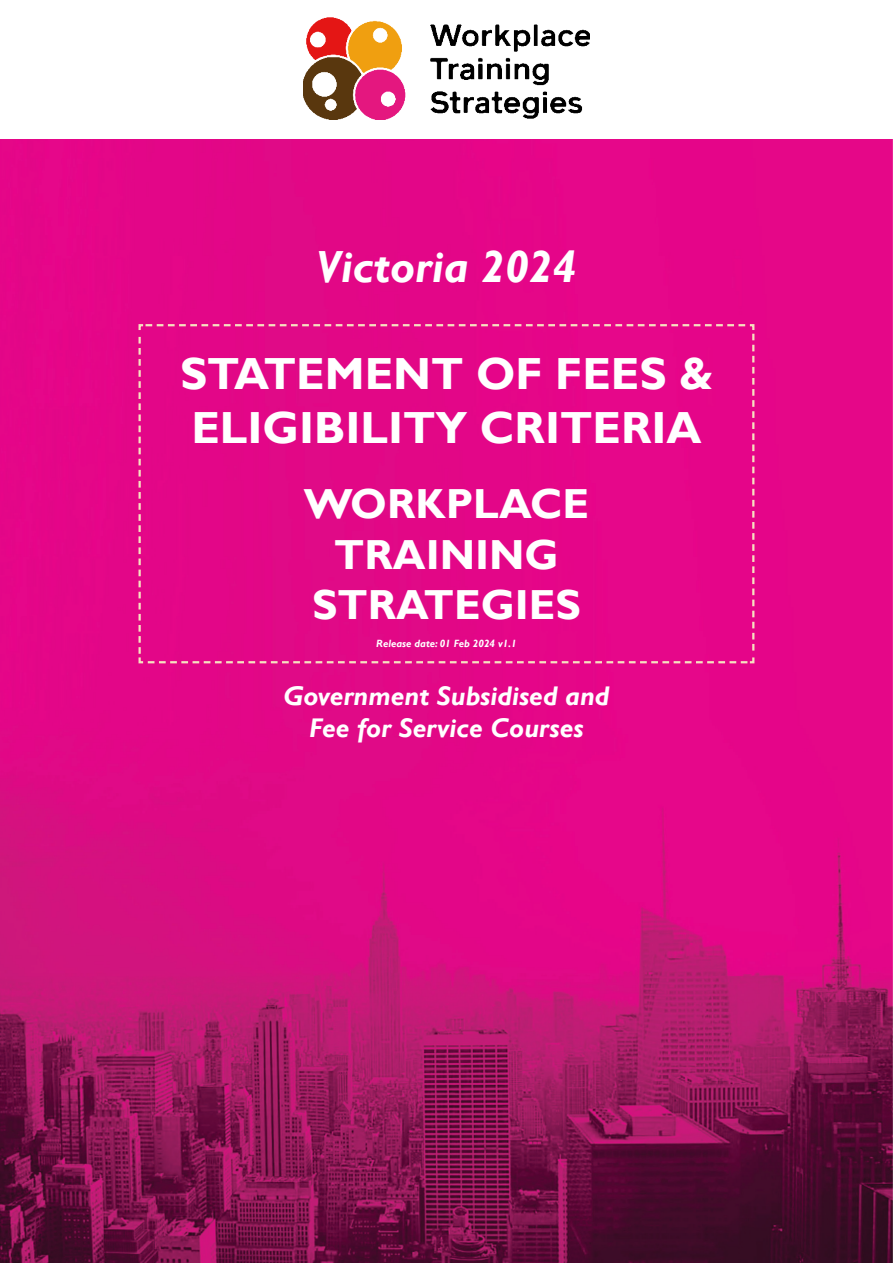
<style>
.page{position:relative;width:893px;height:1263px;background:#fff}
.page>*{position:absolute;margin:0;border:0;box-sizing:border-box;transform-origin:0 0}
.t1{font:700 45px/54px "Gill Sans";color:#fff}
.t2{font:italic 700 45px "Gill Sans";color:#fff}
.t3{font:700 42px/50.4px "Gill Sans";color:#fff;text-align:center}
.t4{font:italic 700 27px/32.4px "Gill Sans";color:#fff;text-align:center}
.t5{font:italic 700 10.5px "Gill Sans";color:#fff}
</style>
<div class="page">
<img style="left:0;top:139px;width:893px;height:1124px">
<img style="left:303px;top:17px;width:287px;height:102px">
<div style="left:137px;top:323px;width:619px;height:341px;background:#e30788"></div>
<p class="t2" style="left:316px;top:241px;width:262px">Victoria 2024</p>
<p class="t1" style="left:180px;top:348px;width:534px">STATEMENT OF FEES &amp;<br>ELIGIBILITY CRITERIA</p>
<p class="t3" style="left:304px;top:480px;width:287px">WORKPLACE<br>TRAINING<br>STRATEGIES</p>
<p class="t5" style="left:376px;top:638px;width:142px">Release date: 01 Feb 2024 v1.1</p>
<p class="t4" style="left:283px;top:680px;width:328px">Government Subsidised and<br>Fee for Service Courses</p>
</div>
